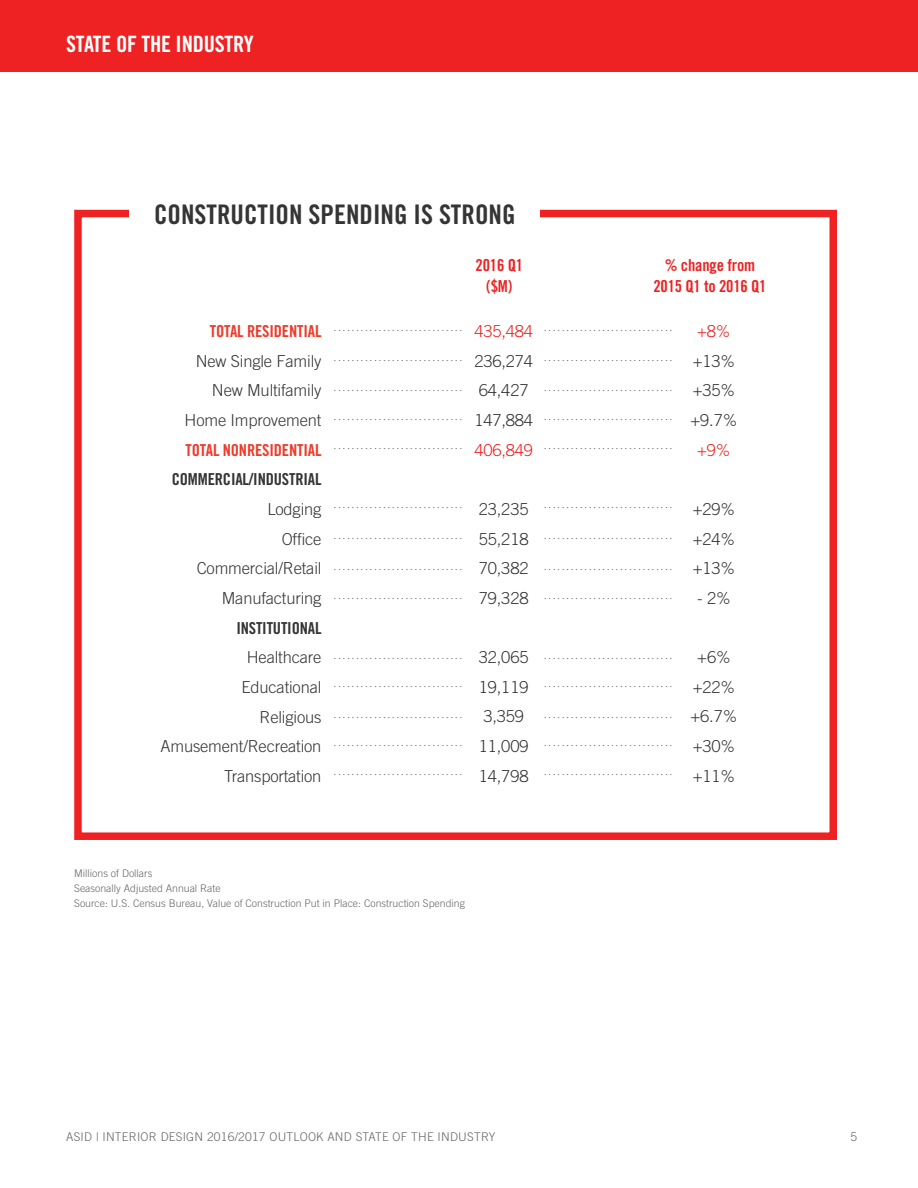
<style>
.page{position:relative;width:918px;height:1188px;background:#fff}
.page>*{position:absolute;margin:0;border:0;box-sizing:border-box;transform-origin:0 0}
.t1{font:27px "Trade Gothic LT Std Bd Cn 20";color:#363536}
.t2{font:22.5px "Trade Gothic LT Std Bd Cn 20";letter-spacing:-.01em;color:#fff}
.t3{font:300 16.5px/29.7px "Trade Gothic LT Std";letter-spacing:-.01em;color:#363536;text-align:right}
.t4{font:16.5px "Trade Gothic LT Std Bd Cn 20";letter-spacing:-.01em;color:#ef3a2a}
.t5{font:16.5px/21px "Trade Gothic LT Std Bd Cn 20";letter-spacing:-.01em;color:#ee2223;text-align:center}
.t6{font:16.5px "Trade Gothic LT Std Bd Cn 20";letter-spacing:-.01em;color:#363536}
.t7{font:300 16.5px "Trade Gothic LT Std";letter-spacing:-.01em;color:#ee2223}
.t8{font:300 12px "Trade Gothic LT Std";letter-spacing:.02em;color:#67676a}
.t9{font:10.5px "Minion Pro";color:#67676a}
.t10{font:300 10.5px/15px "Trade Gothic LT Std";color:#67676a}
</style>
<div class="page">
<div style="left:0;top:0;width:918px;height:71px;background:#ee2223"></div>
<div style="left:74px;top:210px;width:763px;height:630px;border:8px solid #ee2223"></div>
<div style="left:130px;top:178px;width:410px;height:69px;background:#fff"></div>
<h2 class="t2" style="left:66px;top:30px;width:189px">STATE OF THE INDUSTRY</h2>
<h1 class="t1" style="left:154px;top:198px;width:363px">CONSTRUCTION SPENDING IS STRONG</h1>
<h3 class="t4" style="left:210px;top:321px;width:113px">TOTAL RESIDENTIAL</h3>
<h3 class="t3" style="left:185px;top:346px;width:138px">New Single Family<br>New Multifamily<br>Home Improvement</h3>
<h3 class="t4" style="left:186px;top:440px;width:137px">TOTAL NONRESIDENTIAL</h3>
<h3 class="t6" style="left:172px;top:469px;width:151px">COMMERCIAL/INDUSTRIAL</h3>
<h3 class="t3" style="left:197px;top:494px;width:126px">Lodging<br>Office<br>Commercial/Retail<br>Manufacturing</h3>
<h3 class="t6" style="left:236px;top:618px;width:87px">INSTITUTIONAL</h3>
<h3 class="t3" style="left:161px;top:642px;width:162px">Healthcare<br>Educational<br>Religious<br>Amusement/Recreation<br>Transportation</h3>
<h3 class="t5" style="left:476px;top:255px;width:49px">2016 Q1 ($M)</h3>
<h3 class="t7" style="left:474px;top:321px;width:60px">435,484</h3>
<h3 class="t3" style="left:474px;top:346px;width:60px;text-align:left">236,274<br>64,427<br>147,884</h3>
<h3 class="t7" style="left:474px;top:440px;width:60px">406,849</h3>
<h3 class="t5" style="left:653px;top:255px;width:115px">% change from<br>2015 Q1 to 2016 Q1</h3>
<h3 class="t7" style="left:697px;top:321px;width:35px">+8%</h3>
<h3 class="t3" style="left:691px;top:346px;width:48px;text-align:left">+13% +35% +9.7%</h3>
<h3 class="t7" style="left:697px;top:440px;width:35px">+9%</h3>
<p class="t9" style="left:334px;top:321px;width:130px">.............................</p>
<p class="t9" style="left:544px;top:321px;width:130px">.............................</p>
<p class="t9" style="left:334px;top:350px;width:130px">.............................</p>
<p class="t9" style="left:544px;top:350px;width:130px">.............................</p>
<p class="t9" style="left:334px;top:380px;width:130px">.............................</p>
<p class="t9" style="left:544px;top:380px;width:130px">.............................</p>
<p class="t9" style="left:334px;top:409px;width:130px">.............................</p>
<p class="t9" style="left:334px;top:438px;width:130px">.............................</p>
<p class="t9" style="left:544px;top:409px;width:130px">.............................</p>
<p class="t9" style="left:544px;top:438px;width:130px">.............................</p>
<h3 class="t3" style="left:479px;top:494px;width:51px;text-align:justify">23,235<br>55,218<br>70,382<br>79,328</h3>
<p class="t9" style="left:334px;top:498px;width:130px">.............................</p>
<p class="t9" style="left:544px;top:498px;width:130px">.............................</p>
<p class="t9" style="left:334px;top:528px;width:130px">.............................</p>
<p class="t9" style="left:544px;top:528px;width:130px">.............................</p>
<p class="t9" style="left:334px;top:560px;width:130px">.............................</p>
<p class="t9" style="left:544px;top:560px;width:130px">.............................</p>
<p class="t9" style="left:334px;top:589px;width:130px">.............................</p>
<p class="t9" style="left:544px;top:589px;width:130px">.............................</p>
<h3 class="t3" style="left:479px;top:642px;width:51px;text-align:left">32,065<br>19,119<br>3,359<br>11,009<br>14,798</h3>
<p class="t9" style="left:334px;top:648px;width:130px">.............................</p>
<p class="t9" style="left:544px;top:648px;width:130px">.............................</p>
<p class="t9" style="left:334px;top:676px;width:130px">.............................</p>
<p class="t9" style="left:544px;top:676px;width:130px">.............................</p>
<p class="t9" style="left:334px;top:708px;width:130px">.............................</p>
<p class="t9" style="left:544px;top:708px;width:130px">.............................</p>
<p class="t9" style="left:334px;top:736px;width:130px">.............................</p>
<p class="t9" style="left:544px;top:736px;width:130px">.............................</p>
<p class="t9" style="left:334px;top:765px;width:130px">.............................</p>
<p class="t9" style="left:544px;top:765px;width:130px">.............................</p>
<h3 class="t3" style="left:693px;top:494px;width:44px;text-align:justify">+29% +24% +13%</h3>
<h3 class="t3" style="left:697px;top:583px;width:35px">- 2%</h3>
<h3 class="t3" style="left:691px;top:642px;width:48px;text-align:center">+6% +22% +6.7% +30% +11%</h3>
<p class="t10" style="left:74px;top:866px;width:392px">Millions of Dollars<br>Seasonally Adjusted Annual Rate<br>Source: U.S. Census Bureau, Value of Construction Put in Place: Construction Spending</p>
<p class="t8" style="left:66px;top:1129px;width:431px">ASID | INTERIOR DESIGN 2016/2017 OUTLOOK AND STATE OF THE INDUSTRY</p>
<p class="t8" style="left:850px;top:1129px;width:8px">5</p>
</div>
